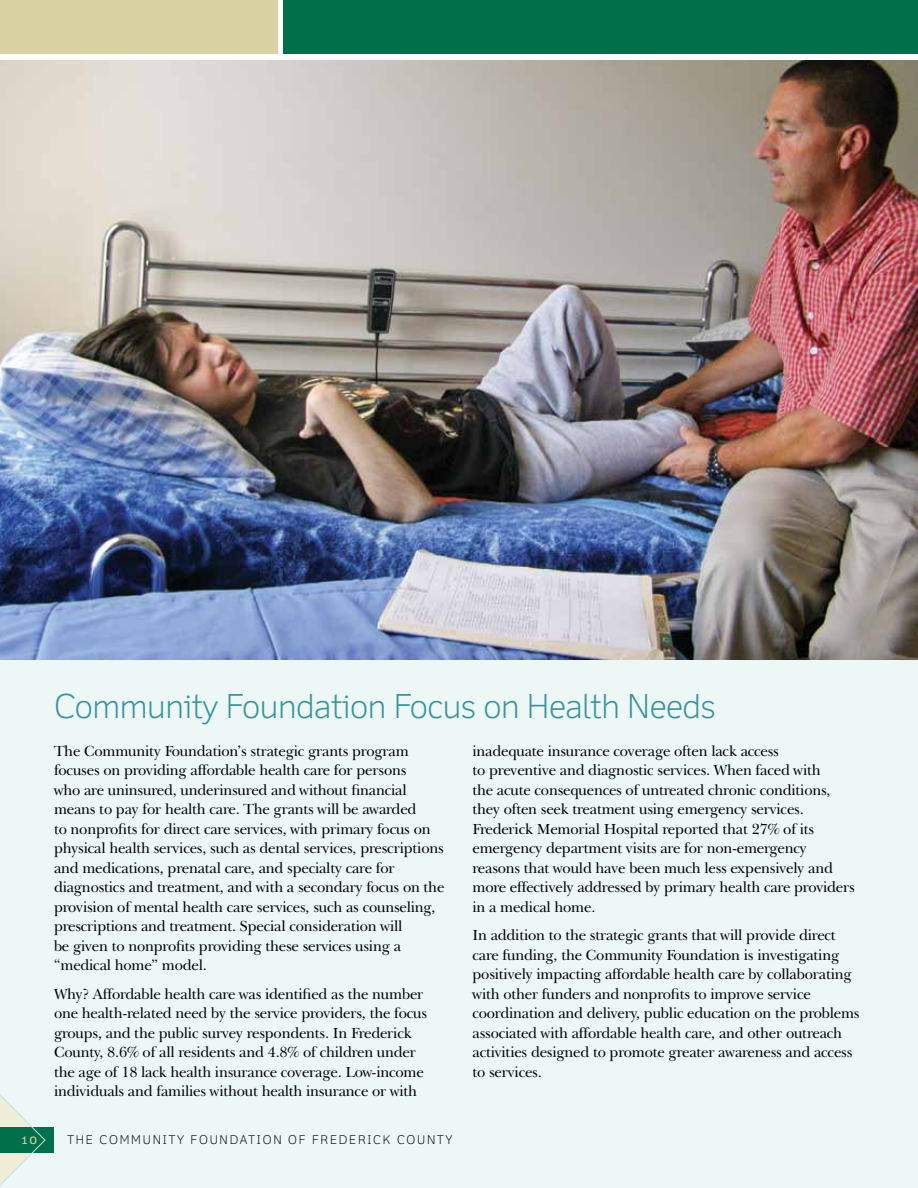
<style>
.page{position:relative;width:918px;height:1188px;background:#fff}
.page>*{position:absolute;margin:0;border:0;box-sizing:border-box;transform-origin:0 0}
.t1{font:300 33px "Felbridge";letter-spacing:-.015em;color:#38939b}
.t2{font:15px/19.5px "New Baskerville IT Cby BT";letter-spacing:-.015em;color:#000}
.t3{font:12.75px "Felbridge";color:#d9d3a4}
.t4{font:300 12px "Felbridge";letter-spacing:.15em;color:#000}
</style>
<div class="page">
<div style="left:284px;top:0;width:634px;height:54px;background:#00704a"></div>
<div style="left:0;top:418px;width:918px;height:770px;background:#ecf7f6"></div>
<div style="left:0;top:1127px;width:54px;height:26px;background:#00704a"></div>
<svg style="left:0;top:1095px;width:46px;height:91px"></svg>
<div style="left:0;top:0;width:278px;height:54px;background:#d9d3a4"></div>
<img style="left:0;top:60px;width:918px;height:600px">
<h1 class="t1" style="left:54px;top:686px;width:663px">Community Foundation Focus on Health Needs</h1>
<p class="t2" style="left:54px;top:741px;width:392px">The Community Foundation’s strategic grants program focuses on providing affordable health care for persons<br>who are uninsured, underinsured and without financial means to pay for health care. The grants will be awarded<br>to nonprofits for direct care services, with primary focus on physical health services, such as dental services, prescriptions and medications, prenatal care, and specialty care for diagnostics and treatment, and with a secondary focus on the provision of mental health care services, such as counseling, prescriptions and treatment. Special consideration will<br>be given to nonprofits providing these services using a “medical home” model.</p>
<p class="t2" style="left:54px;top:984px;width:375px">Why? Affordable health care was identified as the number one health-related need by the service providers, the focus groups, and the public survey respondents. In Frederick County, 8.6% of all residents and 4.8% of children under the age of 18 lack health insurance coverage. Low-income individuals and families without health insurance or with</p>
<p class="t2" style="left:472px;top:741px;width:384px">inadequate insurance coverage often lack access<br>to preventive and diagnostic services. When faced with<br>the acute consequences of untreated chronic conditions, they often seek treatment using emergency services.<br>Frederick Memorial Hospital reported that 27% of its emergency department visits are for non-emergency reasons that would have been much less expensively and more effectively addressed by primary health care providers in a medical home.</p>
<p class="t2" style="left:472px;top:925px;width:389px">In addition to the strategic grants that will provide direct care funding, the Community Foundation is investigating positively impacting affordable health care by collaborating with other funders and nonprofits to improve service coordination and delivery, public education on the problems associated with affordable health care, and other outreach activities designed to promote greater awareness and access to services.</p>
<p class="t3" style="left:22px;top:1132px;width:17px">10</p>
<p class="t4" style="left:68px;top:1132px;width:387px">THE COMMUNITY FOUNDATION OF FREDERICK COUNTY</p>
</div>
